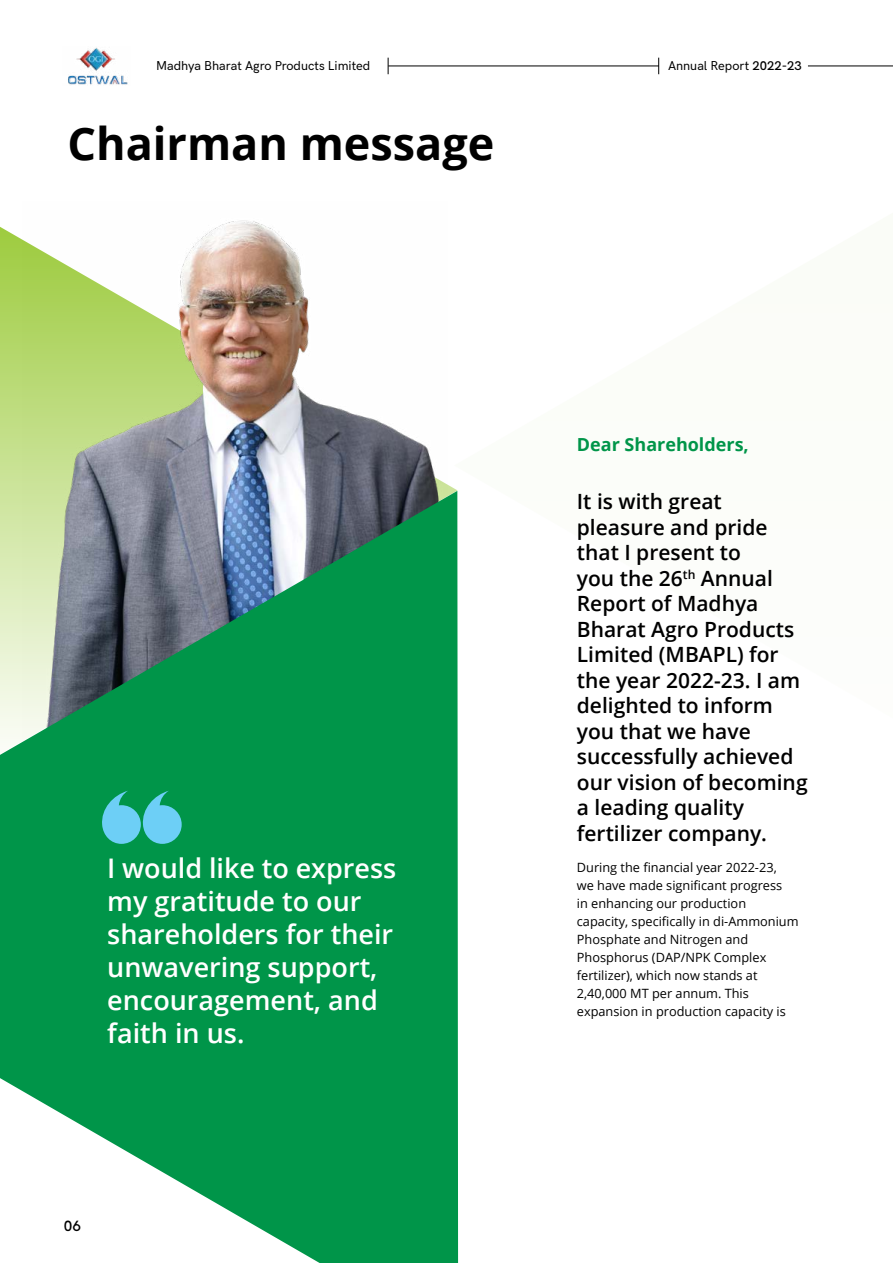
<style>
.page{position:relative;width:893px;height:1263px;background:#fff}
.page>*{position:absolute;margin:0;border:0;box-sizing:border-box;transform-origin:0 0}
.t1{font:700 45px "Open Sans";color:#000}
.t2{font:600 27px/33px "Open Sans";color:#fff}
.t3{font:600 21px/25.5px "Open Sans";color:#000}
.t4{font:700 18px "Open Sans";color:#009549}
.t5{font:600 15px "HK Grotesk";color:#000}
.t6{font:12.75px/18px "Open Sans";color:#000}
.t7{font:500 12.75px "HK Grotesk";color:#000}
.s1{font-weight:600}
</style>
<div class="page">
<svg style="left:0;top:227px;width:458px;height:264px"></svg>
<img style="left:22px;top:220px;width:426px;height:271px">
<svg style="left:0;top:491px;width:458px;height:772px;background:#2d9d66"></svg>
<svg style="left:101px;top:791px;width:81px;height:53px;background:#42b8b2"></svg>
<svg style="left:388px;top:58px;width:1px;height:16px"></svg>
<svg style="left:658px;top:58px;width:1px;height:16px"></svg>
<hr style="left:388px;top:66px;width:271px;height:1px;background:#000">
<hr style="left:808px;top:66px;width:85px;height:1px;background:#000">
<img style="left:68px;top:47px;width:60px;height:38px">
<p class="t7" style="left:156px;top:56px;width:216px">Madhya Bharat Agro Products Limited</p>
<h1 class="t1" style="left:68px;top:112px;width:428px">Chairman message</h1>
<p class="t7" style="left:668px;top:56px;width:135px">Annual Report <span class="s1">2022-23</span></p>
<h2 class="t2" style="left:107px;top:851px;width:291px">I would like to express my gratitude to our shareholders for their unwavering support, encouragement, and faith in us.</h2>
<p class="t5" style="left:64px;top:1214px;width:19px">06</p>
<h3 class="t4" style="left:577px;top:432px;width:173px">Dear Shareholders,</h3>
<p class="t3" style="left:577px;top:488px;width:232px">It is with great pleasure and pride that I present to<br>you the 26<sup>th</sup> Annual<br>Report of Madhya<br>Bharat Agro Products<br>Limited (MBAPL) for the year 2022-23. I am delighted to inform you that we have successfully achieved our vision of becoming a leading quality fertilizer company.</p>
<p class="t6" style="left:577px;top:858px;width:223px">During the financial year 2022-23,<br>we have made significant progress<br>in enhancing our production capacity, specifically in di-Ammonium<br>Phosphate and Nitrogen and<br>Phosphorus (DAP/NPK Complex fertilizer), which now stands at<br>2,40,000 MT per annum. This expansion in production capacity is</p>
</div>
